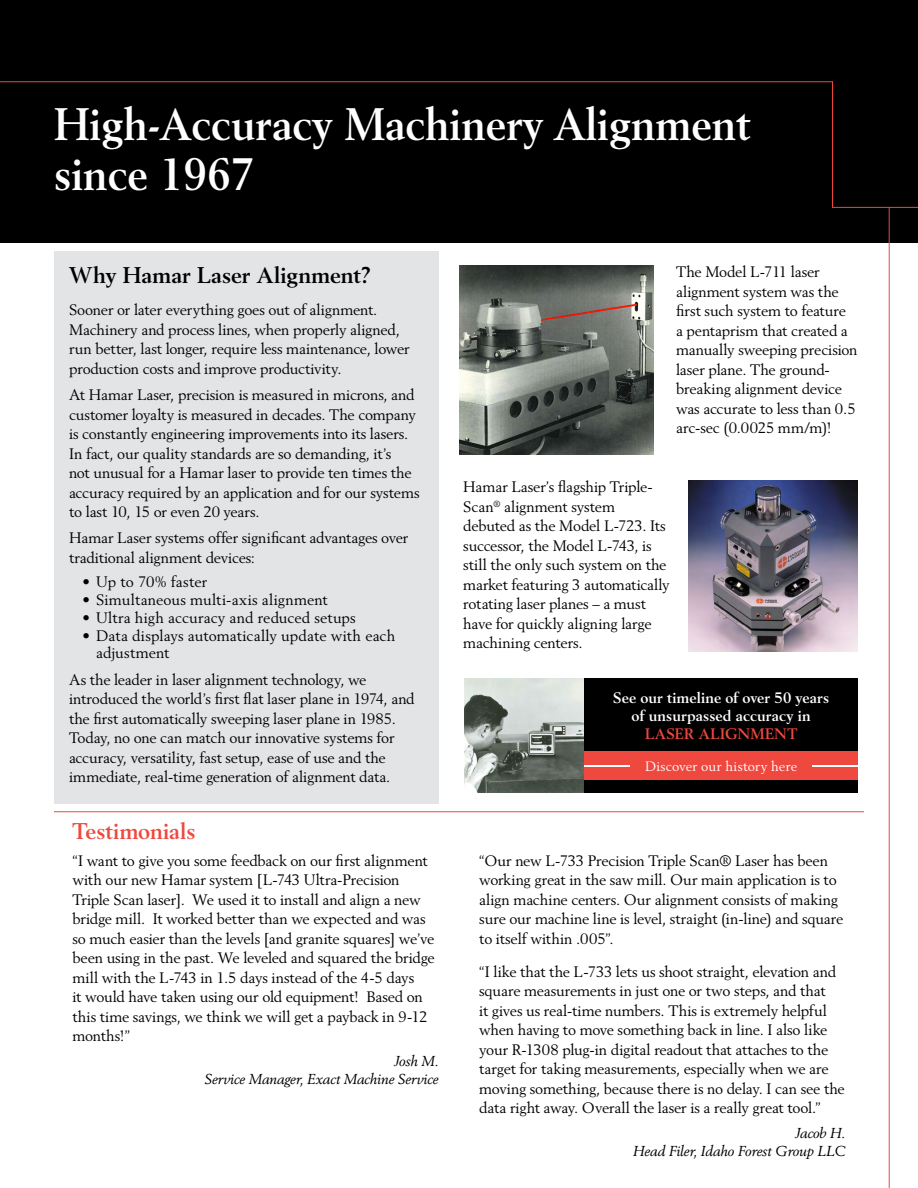
<style>
.page{position:relative;width:918px;height:1188px;background:#fff}
.page>*{position:absolute;margin:0;border:0;box-sizing:border-box;transform-origin:0 0}
.t1{font:700 45px/49.5px "Berling LT Std";color:#fff;scale:.95 1}
.t2{font:700 22.5px "Berling LT Std";color:#000}
.t3{font:700 22.5px "Berling LT Std";color:#ef483e}
.t4{font:15px/19.5px "Berling LT Std";letter-spacing:-.01em;color:#000}
.t5{font:700 15px/18px "Berling LT Std";letter-spacing:.01em;color:#fff;text-align:center}
.t6{font:15px "Berling LT Std";letter-spacing:.01em;color:#000}
.t7{font:15px "Berling LT Std";letter-spacing:.02em;color:#000}
.t8{font:700 15px "Berling LT Std";letter-spacing:.025em;color:#ef483e}
.t9{font:italic 14.25px/18px "Berling LT Std";letter-spacing:-.01em;color:#000;text-align:right}
.t10{font:13.5px "Berling LT Std";letter-spacing:.015em;color:#fff}
</style>
<div class="page">
<div style="left:0;top:0;width:918px;height:243px;background:#000"></div>
<div style="left:54px;top:251px;width:385px;height:553px;background:#e2e4e5"></div>
<hr style="left:0;top:81px;width:833px;height:1px;background:#ef483e">
<hr style="left:832px;top:207px;width:86px;height:1px;background:#ef483e">
<hr style="left:832px;top:81px;width:1px;height:127px;background:#ef483e">
<hr style="left:889px;top:207px;width:1px;height:981px;background:#ef483e">
<hr style="left:54px;top:811px;width:810px;height:1px;background:#ef483e">
<img style="left:459px;top:265px;width:194px;height:189px">
<img style="left:688px;top:481px;width:170px;height:171px">
<img style="left:464px;top:678px;width:120px;height:115px">
<div style="left:584px;top:678px;width:274px;height:115px;background:#000"></div>
<div style="left:584px;top:752px;width:274px;height:28px;background:#ef483e"></div>
<hr style="left:584px;top:765px;width:274px;height:2px;background:#fff">
<div style="left:630px;top:760px;width:182px;height:19px;background:#ef483e"></div>
<h1 class="t1" style="left:54px;top:100px;width:735px">High-Accuracy Machinery Alignment since 1967</h1>
<h2 class="t2" style="left:69px;top:262px;width:304px">Why Hamar Laser Alignment?</h2>
<p class="t4" style="left:676px;top:262px;width:183px">The Model L-711 laser alignment system was the first such system to feature<br>a pentaprism that created a manually sweeping precision laser plane. The ground&shy;breaking alignment device was accurate to less than 0.5 arc-sec (0.0025 mm/m)!</p>
<p class="t4" style="left:69px;top:300px;width:342px">Sooner or later everything goes out of alignment.<br>Machinery and process lines, when properly aligned, run better, last longer, require less maintenance, lower production costs and improve productivity.</p>
<p class="t4" style="left:69px;top:385px;width:352px">At Hamar Laser, precision is measured in microns, and customer loyalty is measured in decades. The company is constantly engineering improvements into its lasers.<br>In fact, our quality standards are so demanding, it’s<br>not unusual for a Hamar laser to provide ten times the accuracy required by an application and for our systems to last 10, 15 or even 20 years.</p>
<p class="t4" style="left:69px;top:528px;width:341px">Hamar Laser systems offer significant advantages over traditional alignment devices:</p>
<p class="t6" style="left:83px;top:572px;width:126px">• Up to 70% faster</p>
<p class="t7" style="left:83px;top:590px;width:247px">• Simultaneous multi-axis alignment</p>
<p class="t6" style="left:83px;top:608px;width:275px">• Ultra high accuracy and reduced setups</p>
<p class="t4" style="left:96px;top:626px;width:301px;line-height:17.2px;text-indent:-14px">• Data displays automatically update with each adjustment</p>
<p class="t4" style="left:69px;top:670px;width:347px">As the leader in laser alignment technology, we introduced the world’s first flat laser plane in 1974, and the first automatically sweeping laser plane in 1985.<br>Today, no one can match our innovative systems for accuracy, versatility, fast setup, ease of use and the immediate, real-time generation of alignment data.</p>
<h2 class="t3" style="left:72px;top:818px;width:125px">Testimonials</h2>
<p class="t4" style="left:72px;top:850px;width:364px">“I want to give you some feedback on our first alignment with our new Hamar system [L-743 Ultra-Precision Triple Scan laser]. We used it to install and align a new bridge mill. It worked better than we expected and was so much easier than the levels [and granite squares] we’ve been using in the past. We leveled and squared the bridge mill with the L-743 in 1.5 days instead of the 4-5 days<br>it would have taken using our old equipment! Based on this time savings, we think we will get a payback in 9-12 months!”</p>
<p class="t9" style="left:205px;top:1052px;width:236px">Josh M.<br>Service Manager, Exact Machine Service</p>
<p class="t4" style="left:463px;top:477px;width:208px">Hamar Laser’s flagship Triple-<br>Scan<sup>®</sup> alignment system debuted as the Model L-723. Its successor, the Model L-743, is still the only such system on the market featuring 3 automatically rotating laser planes – a must have for quickly aligning large machining centers.</p>
<p class="t5" style="left:613px;top:689px;width:218px">See our timeline of over 50 years of unsurpassed accuracy in</p>
<p class="t8" style="left:645px;top:725px;width:154px">LASER ALIGNMENT</p>
<p class="t10" style="left:645px;top:758px;width:154px">Discover our history here</p>
<p class="t4" style="left:479px;top:850px;width:366px">“Our new L-733 Precision Triple Scan® Laser has been working great in the saw mill. Our main application is to align machine centers. Our alignment consists of making sure our machine line is level, straight (in-line) and square to itself within .005”.</p>
<p class="t4" style="left:479px;top:961px;width:367px">“I like that the L-733 lets us shoot straight, elevation and square measurements in just one or two steps, and that<br>it gives us real-time numbers. This is extremely helpful when having to move something back in line. I also like your R-1308 plug-in digital readout that attaches to the target for taking measurements, especially when we are moving something, because there is no delay. I can see the data right away. Overall the laser is a really great tool.”</p>
<p class="t9" style="left:633px;top:1124px;width:214px">Jacob H.<br>Head Filer, Idaho Forest Group LLC</p>
</div>
